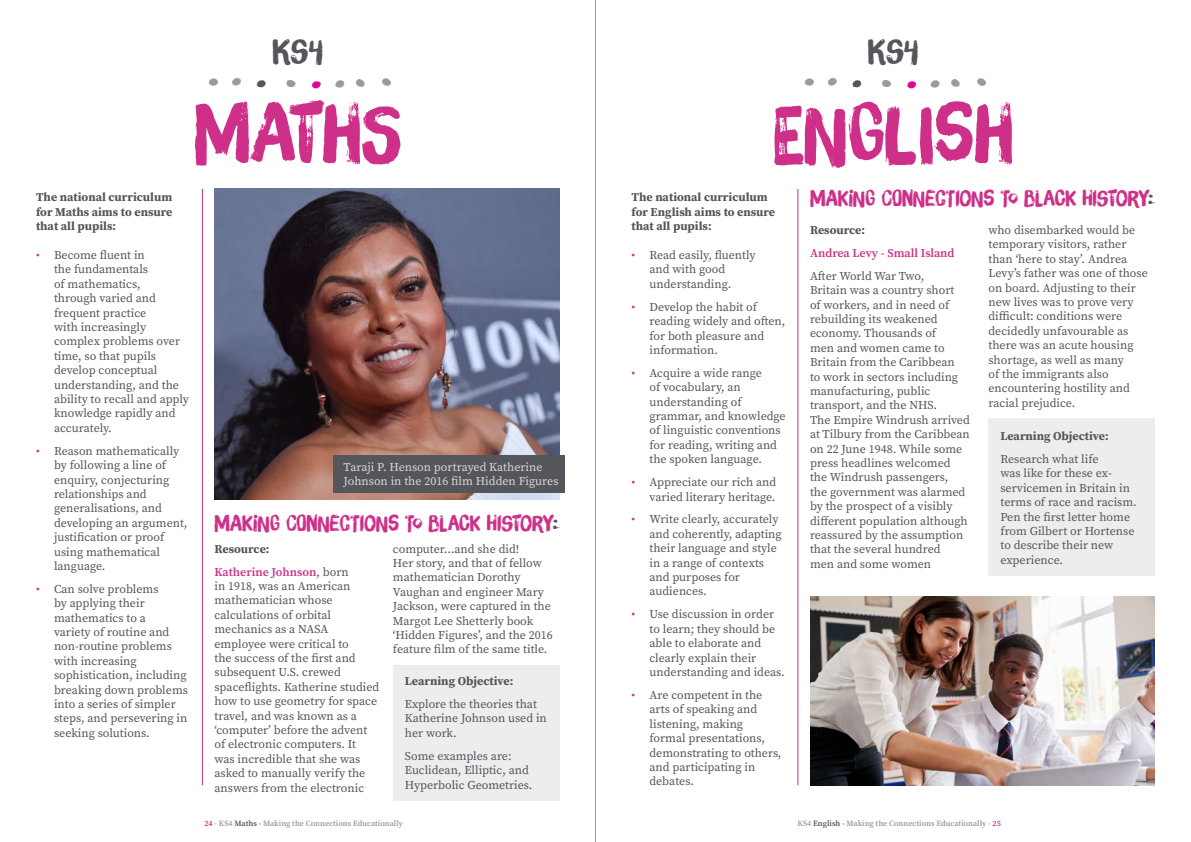
<style>
.page{position:relative;width:1191px;height:842px;background:#fff}
.page>*{position:absolute;margin:0;border:0;box-sizing:border-box;transform-origin:0 0}
.t1{font:80px "Brush Up";color:#ce3089}
.t2{font:33.6px "Brush Up";letter-spacing:.015em;color:#54565b}
.t3{font:21.9px "Brush Up";color:#ce3089}
.t4{font:12px/14.4px "Source Serif Pro";color:#54565b}
.t5{font:700 12px/14.4px "Source Serif Pro";color:#54565b;text-align:justify}
.t6{font:12px/14.4px "Source Serif Pro";color:#d9d6d6}
.t7{font:600 12px/22.9px "Source Serif Pro";color:#ce3089}
.t8{font:600 8px "Source Serif Pro";color:#999a9c}
.s1{color:#ce3089}
.s2{color:#54565b}
.s3{font-weight:700;color:#54565b}
.s4{font-weight:400;color:#54565b}
</style>
<div class="page">
<div style="left:393px;top:666px;width:166px;height:135px;background:#ededed"></div>
<img style="left:208px;top:77px;width:183px;height:12px">
<hr style="left:202px;top:189px;width:1px;height:596px;background:#ce3089">
<img style="left:214px;top:189px;width:345px;height:310px">
<div style="left:333px;top:455px;width:232px;height:37px;background:#54565b"></div>
<div style="left:988px;top:419px;width:167px;height:157px;background:#ededed"></div>
<img style="left:804px;top:77px;width:182px;height:12px">
<hr style="left:797px;top:189px;width:1px;height:596px;background:#ce3089">
<img style="left:810px;top:597px;width:345px;height:188px">
<hr style="left:595px;top:0;width:1px;height:842px;background:#999a9c">
<h2 class="t2" style="left:272px;top:31px;width:52px">KS4</h2>
<h1 class="t1" style="left:194px;top:86px;width:209px">MATHS</h1>
<p class="t5" style="left:36px;top:190px;width:138px">The national curriculum for Maths aims to ensure that all pupils:</p>
<p class="t4" style="left:54px;top:248px;width:137px;text-indent:-18px"><span class="s1">•</span> Become fluent in<br>the fundamentals<br>of mathematics,<br>through varied and frequent practice<br>with increasingly complex problems over time, so that pupils develop conceptual understanding, and the ability to recall and apply knowledge rapidly and accurately.</p>
<p class="t4" style="left:54px;top:443px;width:135px;text-indent:-18px"><span class="s1">•</span> Reason mathematically by following a line of enquiry, conjecturing relationships and generalisations, and developing an argument, justification or proof using mathematical language.</p>
<p class="t4" style="left:54px;top:582px;width:135px;text-indent:-18px"><span class="s1">•</span> Can solve problems<br>by applying their mathematics to a<br>variety of routine and non-routine problems with increasing sophistication, including breaking down problems into a series of simpler steps, and persevering in seeking solutions.</p>
<p class="t6" style="left:344px;top:459px;width:216px">Taraji P. Henson portrayed Katherine<br>Johnson in the 2016 film Hidden Figures</p>
<h3 class="t3" style="left:214px;top:510px;width:346px">MAKING CONNECTIONS TO BLACK HISTORY<span class="s2">:</span></h3>
<p class="t7" style="left:214px;top:537px;width:136px"><span class="s3">Resource:<br></span>Katherine Johnson<span class="s4">, born</span></p>
<p class="t4" style="left:214px;top:579px;width:166px">in 1918, was an American mathematician whose calculations of orbital mechanics as a NASA employee were critical to<br>the success of the first and subsequent U.S. crewed spaceflights. Katherine studied how to use geometry for space travel, and was known as a ‘computer’ before the advent of electronic computers. It was incredible that she was asked to manually verify the answers from the electronic</p>
<p class="t4" style="left:393px;top:541px;width:161px">computer...and she did!<br>Her story, and that of fellow mathematician Dorothy<br>Vaughan and engineer Mary<br>Jackson, were captured in the<br>Margot Lee Shetterly book ‘Hidden Figures’, and the 2016 feature film of the same title.</p>
<p class="t5" style="left:405px;top:674px;width:110px">Learning Objective:</p>
<p class="t4" style="left:405px;top:697px;width:143px">Explore the theories that<br>Katherine Johnson used in her work.</p>
<p class="t4" style="left:405px;top:748px;width:129px">Some examples are:<br>Euclidean, Elliptic, and<br>Hyperbolic Geometries.</p>
<p class="t8" style="left:204px;top:817px;width:200px"><span class="s1">24</span> - KS4 <span class="s2">Maths -</span> Making the Connections Educationally</p>
<h2 class="t2" style="left:868px;top:31px;width:52px">KS4</h2>
<h1 class="t1" style="left:773px;top:86px;width:241px">ENGLISH</h1>
<p class="t5" style="left:631px;top:190px;width:145px;text-align:left">The national curriculum for English aims to ensure that all pupils:</p>
<p class="t4" style="left:649px;top:248px;width:108px;text-indent:-18px"><span class="s1">•</span> Read easily, fluently and with good understanding.</p>
<p class="t4" style="left:649px;top:299px;width:137px;text-indent:-18px"><span class="s1">•</span> Develop the habit of reading widely and often, for both pleasure and information.</p>
<p class="t4" style="left:649px;top:366px;width:138px;text-indent:-18px"><span class="s1">•</span> Acquire a wide range<br>of vocabulary, an understanding of grammar, and knowledge of linguistic conventions for reading, writing and the spoken language.</p>
<p class="t4" style="left:631px;top:475px;width:146px;text-align:right"><span class="s1">•</span> Appreciate our rich and varied literary heritage.</p>
<p class="t4" style="left:649px;top:512px;width:134px;text-indent:-18px"><span class="s1">•</span> Write clearly, accurately and coherently, adapting their language and style in a range of contexts and purposes for audiences.</p>
<p class="t4" style="left:649px;top:607px;width:137px;text-indent:-18px"><span class="s1">•</span> Use discussion in order to learn; they should be able to elaborate and clearly explain their understanding and ideas.</p>
<p class="t4" style="left:649px;top:688px;width:134px;text-indent:-18px"><span class="s1">•</span> Are competent in the arts of speaking and listening, making formal presentations, demonstrating to others, and participating in debates.</p>
<h3 class="t3" style="left:810px;top:186px;width:346px">MAKING CONNECTIONS TO BLACK HISTORY<span class="s2">:</span></h3>
<p class="t4" style="left:988px;top:223px;width:161px">who disembarked would be temporary visitors, rather than ‘here to stay’. Andrea<br>Levy’s father was one of those on board. Adjusting to their new lives was to prove very difficult: conditions were decidedly unfavourable as there was an acute housing shortage, as well as many<br>of the immigrants also encountering hostility and racial prejudice.</p>
<p class="t5" style="left:810px;top:223px;width:57px">Resource:</p>
<p class="t7" style="left:810px;top:241px;width:146px">Andrea Levy - Small Island</p>
<p class="t4" style="left:810px;top:269px;width:161px">After World War Two,<br>Britain was a country short<br>of workers, and in need of rebuilding its weakened economy. Thousands of<br>men and women came to<br>Britain from the Caribbean<br>to work in sectors including manufacturing, public transport, and the NHS.<br>The Empire Windrush arrived at Tilbury from the Caribbean on 22 June 1948. While some press headlines welcomed the Windrush passengers,<br>the government was alarmed by the prospect of a visibly different population although reassured by the assumption that the several hundred<br>men and some women</p>
<p class="t5" style="left:1000px;top:429px;width:110px">Learning Objective:</p>
<p class="t4" style="left:1000px;top:452px;width:138px">Research what life<br>was like for these ex&shy;servicemen in Britain in terms of race and racism.<br>Pen the first letter home from Gilbert or Hortense to describe their new experience.</p>
<p class="t8" style="left:797px;top:817px;width:205px">KS4 <span class="s2">English -</span> Making the Connections Educationally - <span class="s1">25</span></p>
</div>
